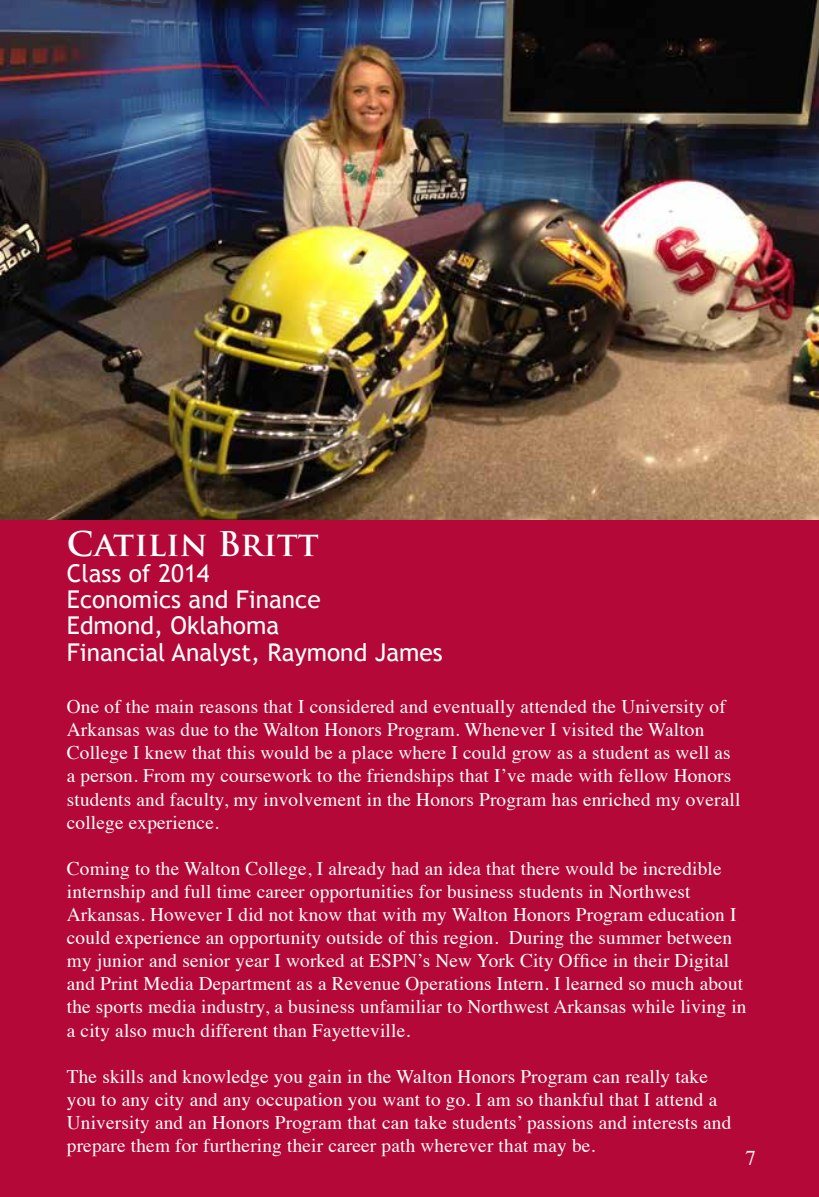
<style>
.page{position:relative;width:819px;height:1197px;background:#b30838}
.page>*{position:absolute;margin:0;border:0;box-sizing:border-box;transform-origin:0 0}
.t1{font:700 33.25px "Trajan Pro";color:#fff}
.t2{font:24.5px/26.2px "Trebuchet MS";color:#fff}
.t3{font:21px "Times";color:#fff}
.t4{font:19.25px/23.1px "Times";letter-spacing:.01em;color:#fff}
</style>
<div class="page">
<img style="left:0;top:0;width:819px;height:520px">
<h1 class="t1" style="left:67px;top:523px;width:254px">Catilin Britt</h1>
<p class="t2" style="left:67px;top:560px;width:377px">Class of 2014<br>Economics and Finance<br>Edmond, Oklahoma<br>Financial Analyst, Raymond James</p>
<p class="t4" style="left:67px;top:693px;width:675px">One of the main reasons that I considered and eventually attended the University of Arkansas was due to the Walton Honors Program. Whenever I visited the Walton College I knew that this would be a place where I could grow as a student as well as a person. From my coursework to the friendships that I’ve made with fellow Honors students and faculty, my involvement in the Honors Program has enriched my overall college experience.</p>
<p class="t4" style="left:67px;top:855px;width:681px">Coming to the Walton College, I already had an idea that there would be incredible internship and full time career opportunities for business students in Northwest Arkansas. However I did not know that with my Walton Honors Program education I could experience an opportunity outside of this region. During the summer between my junior and senior year I worked at ESPN’s New York City Office in their Digital and Print Media Department as a Revenue Operations Intern. I learned so much about the sports media industry, a business unfamiliar to Northwest Arkansas while living in a city also much different than Fayetteville.</p>
<p class="t4" style="left:67px;top:1063px;width:666px">The skills and knowledge you gain in the Walton Honors Program can really take you to any city and any occupation you want to go. I am so thankful that I attend a University and an Honors Program that can take students’ passions and interests and prepare them for furthering their career path wherever that may be.</p>
<p class="t3" style="left:746px;top:1139px;width:12px">7</p>
</div>
